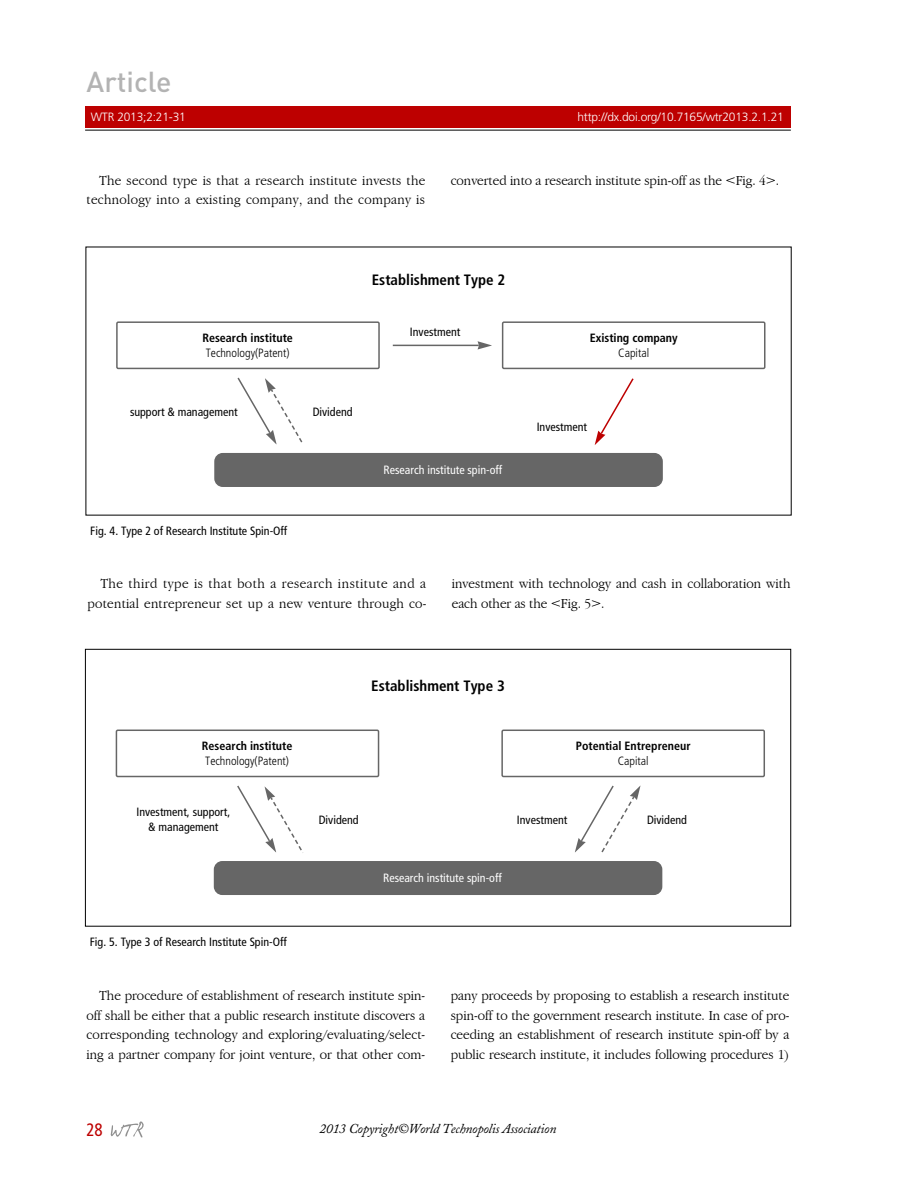
<style>
.page{position:relative;width:918px;height:1185px;background:#fff}
.page>*{position:absolute;margin:0;border:0;box-sizing:border-box;transform-origin:0 0}
.t1{font:500 28.5px "DIN";color:#b3b3b3}
.t2{font:condensed 18px "Frutiger";color:#bd0000;scale:.95 1}
.t3{font:700 condensed 15px "Frutiger";color:#000}
.t4{font:300 condensed 14.25px/19.5px "Garamond";letter-spacing:.005em;color:#000;text-align:right;scale:1.15 1}
.t5{font:italic 13.5px "Adobe Caslon";letter-spacing:-.015em;color:#000}
.t6{font:condensed 12px/15px "Frutiger";color:#000;text-align:center}
.t7{font:700 condensed 12px "Frutiger";color:#000}
.t8{font:300 12px "Frutiger";letter-spacing:-.015em;color:#fff}
.t9{font:condensed 12px "Frutiger";color:#fff}
.t10{font:300 condensed 12px "Frutiger";color:#000}
</style>
<div class="page">
<div style="left:85px;top:106px;width:706px;height:22px;background:#bd0000"></div>
<hr style="left:85px;top:130px;width:706px;height:1px;background:#000">
<svg style="left:111px;top:1121px;width:33px;height:17px"></svg>
<div style="left:215px;top:454px;width:447px;height:32px;background:#666;border-radius:8px"></div>
<div style="left:214px;top:453px;width:449px;height:34px;border:2px solid #666;border-radius:8px"></div>
<div style="left:116px;top:321px;width:264px;height:48px;border:2px solid #666"></div>
<div style="left:502px;top:321px;width:264px;height:48px;border:2px solid #666"></div>
<svg style="left:595px;top:378px;width:39px;height:67px"></svg>
<hr style="left:393px;top:345px;width:86px;height:1px;background:#666">
<svg style="left:478px;top:341px;width:14px;height:9px"></svg>
<svg style="left:237px;top:377px;width:66px;height:68px"></svg>
<div style="left:215px;top:862px;width:447px;height:32px;background:#666;border-radius:8px"></div>
<div style="left:214px;top:861px;width:448px;height:34px;border:2px solid #666;border-radius:8px"></div>
<div style="left:116px;top:730px;width:263px;height:47px;border:2px solid #666"></div>
<div style="left:501px;top:730px;width:264px;height:47px;border:2px solid #666"></div>
<svg style="left:575px;top:785px;width:65px;height:68px"></svg>
<svg style="left:237px;top:785px;width:67px;height:68px"></svg>
<h1 class="t1" style="left:87px;top:72px;width:86px">Article</h1>
<p class="t8" style="left:91px;top:112px;width:97px">WTR 2013;2:21-31</p>
<p class="t8" style="left:577px;top:112px;width:208px">http://dx.doi.org/10.7165/wtr2013.2.1.21</p>
<p class="t4" style="left:87px;top:171px;width:296px">The second type is that a research institute invests the technology into a existing company, and the company is</p>
<p class="t4" style="left:451px;top:171px;width:287px">converted into a research institute spin-off as the &lt;Fig. 4&gt;.</p>
<p class="t7" style="left:202px;top:333px;width:92px">Research institute</p>
<p class="t10" style="left:206px;top:348px;width:85px">Technology(Patent)</p>
<p class="t6" style="left:130px;top:405px;width:109px">support &amp; management</p>
<p class="t6" style="left:313px;top:405px;width:41px">Dividend</p>
<p class="t6" style="left:90px;top:525px;width:198px">Fig. 4. Type 2 of Research Institute Spin-Off</p>
<p class="t3" style="left:372px;top:274px;width:135px">Establishment Type 2</p>
<p class="t6" style="left:410px;top:325px;width:52px">Investment</p>
<p class="t9" style="left:384px;top:465px;width:120px">Research institute spin-off</p>
<p class="t7" style="left:590px;top:333px;width:89px">Existing company</p>
<p class="t10" style="left:618px;top:348px;width:32px">Capital</p>
<p class="t6" style="left:537px;top:420px;width:52px">Investment</p>
<p class="t4" style="left:88px;top:574px;width:296px">The third type is that both a research institute and a potential entrepreneur set up a new venture through co-</p>
<p class="t4" style="left:452px;top:574px;width:296px;text-align:left">investment with technology and cash in collaboration with each other as the &lt;Fig. 5&gt;.</p>
<p class="t7" style="left:202px;top:741px;width:92px">Research institute</p>
<p class="t10" style="left:205px;top:756px;width:85px">Technology(Patent)</p>
<p class="t3" style="left:371px;top:679px;width:135px">Establishment Type 3</p>
<p class="t7" style="left:576px;top:741px;width:116px">Potential Entrepreneur</p>
<p class="t10" style="left:618px;top:756px;width:32px">Capital</p>
<p class="t6" style="left:137px;top:806px;width:95px">Investment, support, &amp; management</p>
<p class="t6" style="left:319px;top:813px;width:41px">Dividend</p>
<p class="t6" style="left:517px;top:813px;width:52px">Investment</p>
<p class="t6" style="left:647px;top:813px;width:41px">Dividend</p>
<p class="t6" style="left:90px;top:936px;width:198px">Fig. 5. Type 3 of Research Institute Spin-Off</p>
<p class="t9" style="left:383px;top:873px;width:120px">Research institute spin-off</p>
<p class="t4" style="left:87px;top:986px;width:296px;text-align:justify;text-indent:13px">The procedure of establishment of research institute spin&shy;off shall be either that a public research institute discovers a corresponding technology and exploring/evaluating/select&shy;ing a partner company for joint venture, or that other com-</p>
<p class="t4" style="left:451px;top:986px;width:296px;text-align:justify">pany proceeds by proposing to establish a research institute spin-off to the government research institute. In case of pro&shy;ceeding an establishment of research institute spin-off by a public research institute, it includes following procedures 1)</p>
<p class="t2" style="left:87px;top:1123px;width:19px">28</p>
<p class="t5" style="left:320px;top:1123px;width:238px">2013 Copyright©World Technopolis Association</p>
</div>
